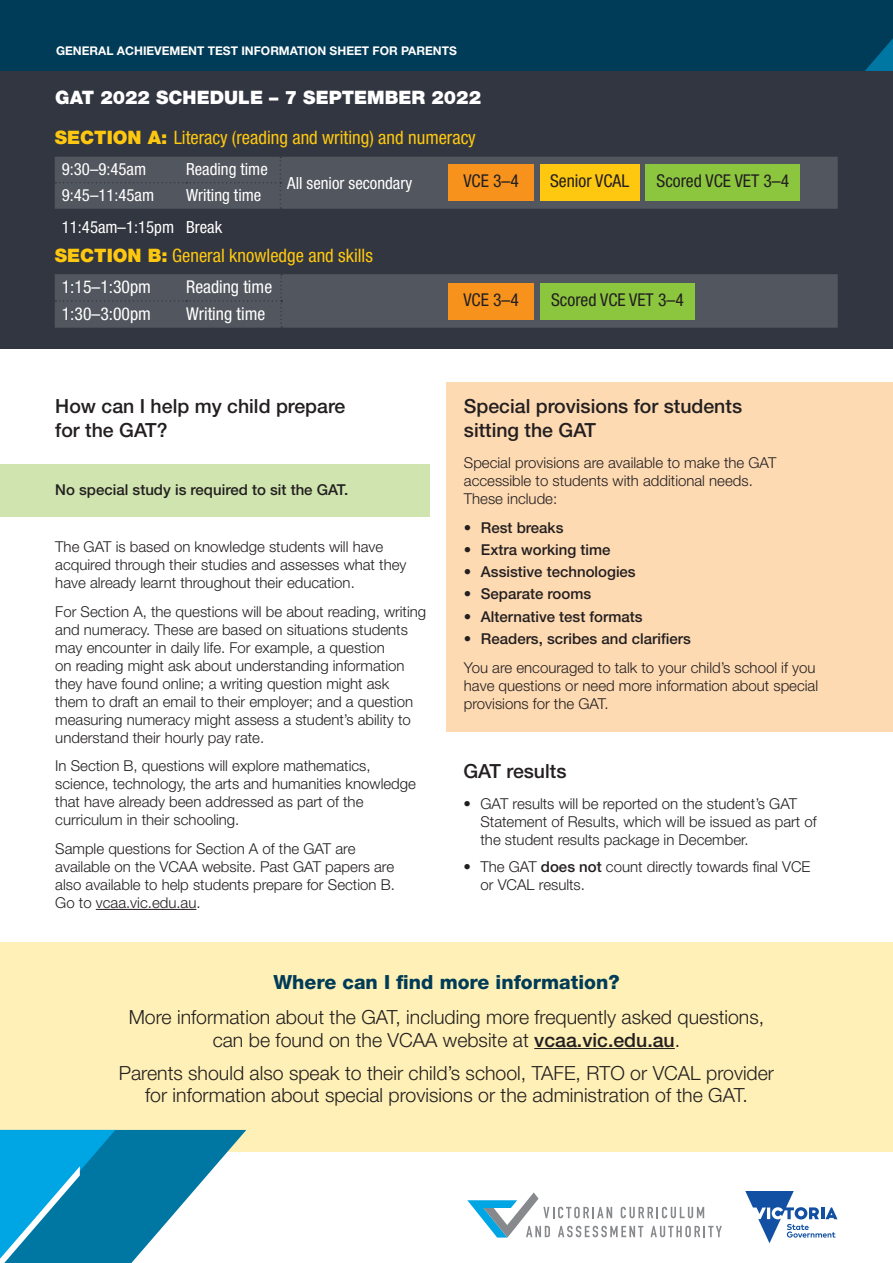
<style>
.page{position:relative;width:893px;height:1263px;background:#fff}
.page>*{position:absolute;margin:0;border:0;box-sizing:border-box;transform-origin:0 0}
.t1{font:300 19.5px/22.5px "Helvetica Neue LT Std";color:#231f20;text-align:center}
.t2{font:500 19.5px/24px "Helvetica Neue LT Std";color:#231f20}
.t3{font:800 19.5px "Helvetica Neue LT Std";color:#003b57}
.t4{font:condensed 18.6px "Helvetica Neue LT Std";color:#fec810}
.t5{font:900 18.6px "Helvetica Neue LT Std";color:#fff}
.t6{font:condensed 17.7px "Helvetica Neue LT Std";color:#231f20}
.t7{font:condensed 17.7px "Helvetica Neue LT Std";color:#fff}
.t8{font:condensed 16.8px/31.2px "Helvetica Neue LT Std";color:#fff}
.t9{font:300 15px/18px "Helvetica Neue LT Std";color:#231f20}
.t10{font:500 15px "Helvetica Neue LT Std";color:#231f20}
.t11{font:700 12px "Helvetica Neue LT Std";color:#fff}
.s1{font-weight:900;font-stretch:normal}
.s2{font-weight:800}
.s3{font-weight:500}
</style>
<div class="page">
<div style="left:0;top:942px;width:893px;height:210px;background:#fef0b6"></div>
<div style="left:0;top:465px;width:429px;height:52px;background:#cfe4ae"></div>
<svg style="left:467px;top:1192px;width:255px;height:45px"></svg>
<svg style="left:745px;top:1191px;width:92px;height:52px"></svg>
<svg style="left:0;top:1130px;width:246px;height:133px"></svg>
<div style="left:0;top:0;width:893px;height:71px;background:#003b57"></div>
<svg style="left:865px;top:38px;width:28px;height:33px"></svg>
<hr style="left:96px;top:909px;width:100px;height:1px;background:#231f20">
<hr style="left:534px;top:1048px;width:141px;height:1px;background:#231f20">
<div style="left:447px;top:382px;width:446px;height:349px;background:#fedab3"></div>
<div style="left:0;top:71px;width:893px;height:278px;background:#323640"></div>
<div style="left:55px;top:157px;width:783px;height:52px;background:#52565e"></div>
<div style="left:55px;top:274px;width:783px;height:54px;background:#52565e"></div>
<div style="left:449px;top:164px;width:85px;height:37px;background:#f7931d"></div>
<div style="left:449px;top:283px;width:85px;height:37px;background:#f7931d"></div>
<div style="left:540px;top:164px;width:99px;height:37px;background:#fec810"></div>
<div style="left:645px;top:164px;width:155px;height:37px;background:#8bc63e"></div>
<div style="left:540px;top:283px;width:155px;height:37px;background:#8bc63e"></div>
<p class="t11" style="left:56px;top:43px;width:402px">GENERAL ACHIEVEMENT TEST INFORMATION SHEET FOR PARENTS</p>
<p class="t5" style="left:55px;top:86px;width:427px">GAT 2022 SCHEDULE – 7 SEPTEMBER 2022</p>
<p class="t4" style="left:55px;top:127px;width:422px"><span class="s1">SECTION A:</span> Literacy (reading and writing) and numeracy</p>
<p class="t8" style="left:62px;top:154px;width:86px">9:30–9:45am</p>
<p class="t8" style="left:186px;top:154px;width:83px">Reading time</p>
<p class="t8" style="left:287px;top:167px;width:127px">All senior secondary</p>
<p class="t8" style="left:62px;top:180px;width:94px">9:45–11:45am</p>
<p class="t6" style="left:463px;top:171px;width:57px">VCE 3–4</p>
<p class="t8" style="left:62px;top:180px;width:201px;text-indent:124px">Writing time<br>11:45am–1:15pm Break</p>
<p class="t4" style="left:55px;top:244px;width:320px"><span class="s1">SECTION B:</span> General knowledge and skills</p>
<p class="t7" style="left:62px;top:277px;width:91px">1:15–1:30pm</p>
<p class="t7" style="left:186px;top:277px;width:88px">Reading time</p>
<p class="t7" style="left:62px;top:304px;width:91px">1:30–3:00pm</p>
<p class="t7" style="left:186px;top:304px;width:81px">Writing time</p>
<p class="t6" style="left:463px;top:290px;width:57px">VCE 3–4</p>
<p class="t6" style="left:550px;top:171px;width:81px">Senior VCAL</p>
<p class="t6" style="left:656px;top:171px;width:134px">Scored VCE VET 3–4</p>
<p class="t6" style="left:551px;top:290px;width:134px">Scored VCE VET 3–4</p>
<h1 class="t2" style="left:55px;top:394px;width:292px">How can I help my child prepare for the GAT?</h1>
<p class="t10" style="left:55px;top:480px;width:294px">No special study is required to sit the GAT.</p>
<p class="t9" style="left:55px;top:537px;width:353px">The GAT is based on knowledge students will have acquired through their studies and assesses what they have already learnt throughout their education.</p>
<p class="t9" style="left:55px;top:602px;width:372px">For Section A, the questions will be about reading, writing and numeracy. These are based on situations students may encounter in daily life. For example, a question<br>on reading might ask about understanding information they have found online; a writing question might ask<br>them to draft an email to their employer; and a question measuring numeracy might assess a student’s ability to understand their hourly pay rate.</p>
<p class="t9" style="left:55px;top:757px;width:362px">In Section B, questions will explore mathematics, science, technology, the arts and humanities knowledge that have already been addressed as part of the curriculum in their schooling.</p>
<p class="t9" style="left:55px;top:839px;width:341px">Sample questions for Section A of the GAT are available on the VCAA website. Past GAT papers are also available to help students prepare for Section B.<br>Go to vcaa.vic.edu.au.</p>
<h1 class="t2" style="left:464px;top:394px;width:280px">Special provisions for students sitting the GAT</h1>
<p class="t9" style="left:464px;top:453px;width:314px">Special provisions are available to make the GAT accessible to students with additional needs.<br>These include:</p>
<p class="t10" style="left:464px;top:518px;width:101px"><span class="s2">•</span> Rest breaks</p>
<p class="t10" style="left:464px;top:541px;width:148px"><span class="s2">•</span> Extra working time</p>
<p class="t10" style="left:464px;top:563px;width:173px"><span class="s2">•</span> Assistive technologies</p>
<p class="t10" style="left:464px;top:585px;width:129px"><span class="s2">•</span> Separate rooms</p>
<p class="t10" style="left:464px;top:607px;width:180px"><span class="s2">•</span> Alternative test formats</p>
<p class="t9" style="left:464px;top:624px;width:353px;line-height:28.7px"><span class="s2">•</span> <span class="s3">Readers, scribes and clarifiers<br></span>You are encouraged to talk to your child’s school if you</p>
<p class="t9" style="left:464px;top:676px;width:356px">have questions or need more information about special provisions for the GAT.</p>
<h1 class="t2" style="left:463px;top:759px;width:104px">GAT results</h1>
<p class="t9" style="left:480px;top:794px;width:338px;text-indent:-17px"><span class="s2">•</span> GAT results will be reported on the student’s GAT<br>Statement of Results, which will be issued as part of the student results package in December.</p>
<p class="t9" style="left:480px;top:857px;width:331px;text-indent:-17px"><span class="s2">•</span> The GAT <span class="s3">does not</span> count directly towards final VCE or VCAL results.</p>
<h1 class="t3" style="left:273px;top:970px;width:348px">Where can I find more information?</h1>
<h1 class="t1" style="left:129px;top:1005px;width:637px">More information about the GAT, including more frequently asked questions, can be found on the VCAA website at <span class="s3">vcaa.vic.edu.au</span>.</h1>
<h1 class="t1" style="left:119px;top:1061px;width:657px">Parents should also speak to their child’s school, TAFE, RTO or VCAL provider for information about special provisions or the administration of the GAT.</h1>
</div>
